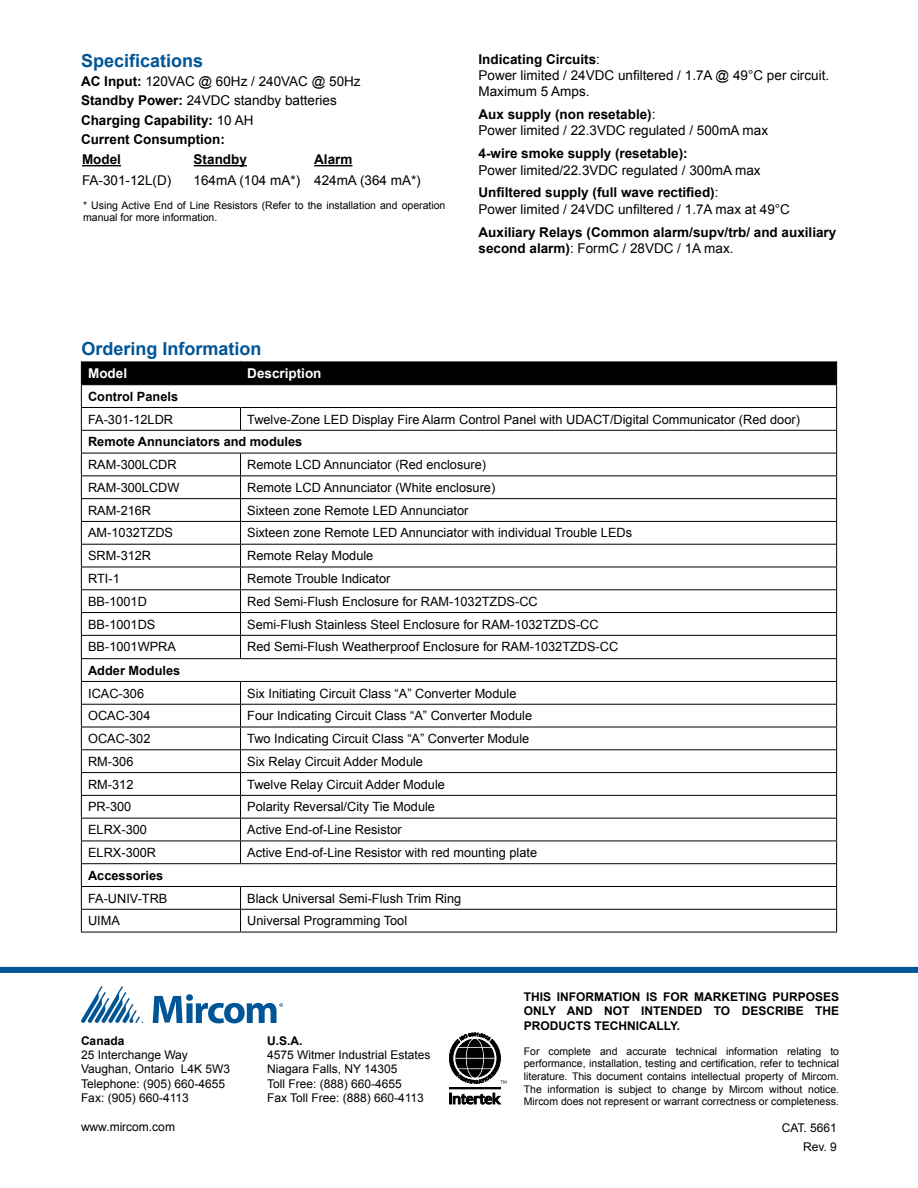
<style>
.page{position:relative;width:918px;height:1188px;background:#fff}
.page>*{position:absolute;margin:0;border:0;box-sizing:border-box;transform-origin:0 0}
.t1{font:700 18px "Arial";color:#005596}
.t2{font:13.5px/16.2px "Arial";color:#000}
.t3{font:700 13.5px/19.5px "Arial";color:#000}
.t4{font:700 13.5px "Arial";color:#fff}
.t5{font:12.75px "Arial";color:#000}
.t6{font:700 12.75px "Arial";color:#000}
.t7{font:12px/14.4px "Arial";color:#000}
.t8{font:700 12px/14.4px "Arial";color:#000;text-align:justify}
.t9{font:10.5px/12.6px "Arial";color:#000;text-align:justify}
.s1{font-weight:400}
.s2{font-weight:700}
</style>
<div class="page">
<div style="left:0;top:967px;width:918px;height:6px;background:#005596"></div>
<svg style="left:81px;top:986px;width:62px;height:37px"></svg>
<svg style="left:153px;top:994px;width:130px;height:29px"></svg>
<svg style="left:449px;top:1093px;width:52px;height:11px"></svg>
<div style="left:449px;top:1087px;width:52px;height:2px;border:1px solid #000"></div>
<svg style="left:449px;top:1033px;width:57px;height:51px"></svg>
<hr style="left:81px;top:932px;width:160px;height:1px;background:#000">
<hr style="left:241px;top:932px;width:596px;height:1px;background:#000">
<svg style="left:81px;top:361px;width:756px;height:571px"></svg>
<hr style="left:81px;top:384px;width:160px;height:1px;background:#000">
<hr style="left:241px;top:384px;width:596px;height:1px;background:#000">
<hr style="left:82px;top:165px;width:39px;height:1px;background:#000">
<hr style="left:194px;top:165px;width:53px;height:1px;background:#000">
<hr style="left:314px;top:165px;width:38px;height:1px;background:#000">
<h1 class="t1" style="left:81px;top:49px;width:124px">Specifications</h1>
<p class="t3" style="left:81px;top:72px;width:281px">AC Input: <span class="s1">120VAC @ 60Hz / 240VAC @ 50Hz<br></span>Standby Power: <span class="s1">24VDC standby batteries<br></span>Charging Capability: <span class="s1">10 AH<br></span>Current Consumption:</p>
<p class="t3" style="left:82px;top:150px;width:41px">Model</p>
<p class="t3" style="left:194px;top:150px;width:55px">Standby</p>
<p class="t3" style="left:314px;top:150px;width:40px">Alarm</p>
<p class="t2" style="left:82px;top:172px;width:91px">FA-301-12L(D)</p>
<p class="t2" style="left:194px;top:172px;width:229px">164mA (104 mA*) 424mA (364 mA*)</p>
<p class="t9" style="left:83px;top:199px;width:364px">* Using Active End of Line Resistors (Refer to the installation and operation manual for more information.</p>
<p class="t2" style="left:479px;top:51px;width:352px"><span class="s2">Indicating Circuits</span>:<br>Power limited / 24VDC unfiltered / 1.7A @ 49°C per circuit.<br>Maximum 5 Amps.</p>
<p class="t2" style="left:479px;top:106px;width:291px"><span class="s2">Aux supply (non resetable)</span>:<br>Power limited / 22.3VDC regulated / 500mA max</p>
<p class="t3" style="left:479px;top:144px;width:211px">4-wire smoke supply (resetable):</p>
<p class="t2" style="left:479px;top:158px;width:284px;line-height:23px">Power limited/22.3VDC regulated / 300mA max<br><span class="s2">Unfiltered supply (full wave rectified)</span>:</p>
<p class="t2" style="left:479px;top:201px;width:313px">Power limited / 24VDC unfiltered / 1.7A max at 49°C</p>
<p class="t3" style="left:479px;top:224px;width:359px;line-height:16.2px">Auxiliary Relays (Common alarm/supv/trb/ and auxiliary second alarm)<span class="s1">: FormC / 28VDC / 1A max.</span></p>
<h1 class="t1" style="left:81px;top:336px;width:182px">Ordering Information</h1>
<p class="t4" style="left:88px;top:364px;width:41px">Model</p>
<p class="t4" style="left:247px;top:364px;width:76px">Description</p>
<p class="t6" style="left:88px;top:388px;width:91px">Control Panels</p>
<p class="t5" style="left:88px;top:411px;width:87px">FA-301-12LDR</p>
<p class="t5" style="left:247px;top:411px;width:554px">Twelve-Zone LED Display Fire Alarm Control Panel with UDACT/Digital Communicator (Red door)</p>
<p class="t6" style="left:88px;top:433px;width:216px">Remote Annunciators and modules</p>
<p class="t5" style="left:88px;top:456px;width:90px">RAM-300LCDR</p>
<p class="t5" style="left:247px;top:456px;width:240px">Remote LCD Annunciator (Red enclosure)</p>
<p class="t5" style="left:88px;top:479px;width:93px">RAM-300LCDW</p>
<p class="t5" style="left:247px;top:479px;width:250px">Remote LCD Annunciator (White enclosure)</p>
<p class="t5" style="left:88px;top:502px;width:65px">RAM-216R</p>
<p class="t5" style="left:247px;top:502px;width:223px">Sixteen zone Remote LED Annunciator</p>
<p class="t5" style="left:88px;top:525px;width:87px">AM-1032TZDS</p>
<p class="t5" style="left:247px;top:525px;width:386px">Sixteen zone Remote LED Annunciator with individual Trouble LEDs</p>
<p class="t5" style="left:88px;top:547px;width:65px">SRM-312R</p>
<p class="t5" style="left:247px;top:547px;width:128px">Remote Relay Module</p>
<p class="t5" style="left:88px;top:570px;width:33px">RTI-1</p>
<p class="t5" style="left:247px;top:570px;width:145px">Remote Trouble Indicator</p>
<p class="t5" style="left:88px;top:593px;width:60px">BB-1001D</p>
<p class="t5" style="left:247px;top:593px;width:292px">Red Semi-Flush Enclosure for RAM-1032TZDS-CC</p>
<p class="t5" style="left:88px;top:616px;width:69px">BB-1001DS</p>
<p class="t5" style="left:247px;top:616px;width:353px">Semi-Flush Stainless Steel Enclosure for RAM-1032TZDS-CC</p>
<p class="t5" style="left:88px;top:639px;width:89px">BB-1001WPRA</p>
<p class="t5" style="left:247px;top:639px;width:373px">Red Semi-Flush Weatherproof Enclosure for RAM-1032TZDS-CC</p>
<p class="t6" style="left:88px;top:662px;width:94px">Adder Modules</p>
<p class="t5" style="left:88px;top:685px;width:57px">ICAC-306</p>
<p class="t5" style="left:247px;top:685px;width:271px">Six Initiating Circuit Class “A” Converter Module</p>
<p class="t5" style="left:88px;top:707px;width:64px">OCAC-304</p>
<p class="t5" style="left:247px;top:707px;width:286px">Four Indicating Circuit Class “A” Converter Module</p>
<p class="t5" style="left:88px;top:730px;width:64px">OCAC-302</p>
<p class="t5" style="left:247px;top:730px;width:283px">Two Indicating Circuit Class “A” Converter Module</p>
<p class="t5" style="left:88px;top:753px;width:47px">RM-306</p>
<p class="t5" style="left:247px;top:753px;width:177px">Six Relay Circuit Adder Module</p>
<p class="t5" style="left:88px;top:776px;width:47px">RM-312</p>
<p class="t5" style="left:247px;top:776px;width:199px">Twelve Relay Circuit Adder Module</p>
<p class="t5" style="left:88px;top:799px;width:45px">PR-300</p>
<p class="t5" style="left:247px;top:799px;width:189px">Polarity Reversal/City Tie Module</p>
<p class="t5" style="left:88px;top:821px;width:60px">ELRX-300</p>
<p class="t5" style="left:247px;top:821px;width:156px">Active End-of-Line Resistor</p>
<p class="t5" style="left:88px;top:844px;width:70px">ELRX-300R</p>
<p class="t5" style="left:247px;top:844px;width:291px">Active End-of-Line Resistor with red mounting plate</p>
<p class="t6" style="left:88px;top:867px;width:77px">Accessories</p>
<p class="t5" style="left:88px;top:890px;width:81px">FA-UNIV-TRB</p>
<p class="t5" style="left:247px;top:890px;width:215px">Black Universal Semi-Flush Trim Ring</p>
<p class="t5" style="left:88px;top:913px;width:33px">UIMA</p>
<p class="t5" style="left:247px;top:913px;width:161px">Universal Programming Tool</p>
<p class="t8" style="left:81px;top:1034px;width:45px">Canada</p>
<p class="t7" style="left:81px;top:1048px;width:151px">25 Interchange Way<br>Vaughan, Ontario L4K 5W3<br>Telephone: (905) 660-4655<br>Fax: (905) 660-4113</p>
<p class="t7" style="left:81px;top:1120px;width:95px">www.mircom.com</p>
<p class="t8" style="left:267px;top:1034px;width:37px">U.S.A.</p>
<p class="t7" style="left:267px;top:1048px;width:165px">4575 Witmer Industrial Estates<br>Niagara Falls, NY 14305<br>Toll Free: (888) 660-4655<br>Fax Toll Free: (888) 660-4113</p>
<p class="t8" style="left:524px;top:990px;width:317px">THIS INFORMATION IS FOR MARKETING PURPOSES ONLY AND NOT INTENDED TO DESCRIBE THE PRODUCTS TECHNICALLY.</p>
<p class="t9" style="left:524px;top:1045px;width:317px">For complete and accurate technical information relating to performance, installation, testing and certification, refer to technical literature. This document contains intellectual property of Mircom.<br>The information is subject to change by Mircom without notice.<br>Mircom does not represent or warrant correctness or completeness.</p>
<p class="t7" style="left:782px;top:1118px;width:57px;line-height:19.5px;text-align:right">CAT. 5661<br>Rev. 9</p>
</div>
